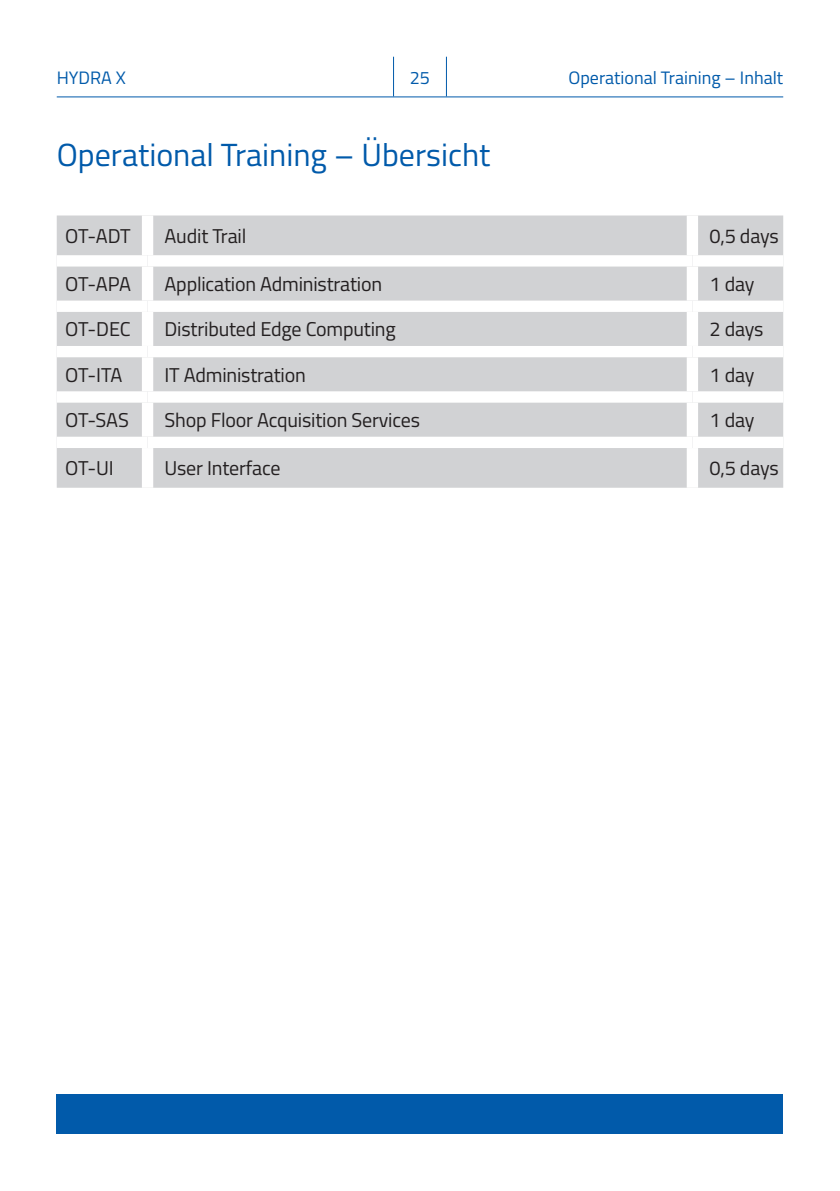
<style>
.page{position:relative;width:840px;height:1191px;background:#fff}
.page>*{position:absolute;margin:0;border:0;box-sizing:border-box;transform-origin:0 0}
.t1{font:32px "Titillium";color:#015aaa}
.t2{font:20px "Titillium";letter-spacing:-.01em;color:#231f20}
.t3{font:18px "Titillium";color:#015aaa}
</style>
<div class="page">
<hr style="left:57px;top:96px;width:725px;height:1px;background:#015aaa">
<hr style="left:393px;top:57px;width:1px;height:39px;background:#015aaa">
<hr style="left:445px;top:57px;width:1px;height:39px;background:#015aaa">
<div style="left:57px;top:1094px;width:725px;height:40px;background:#015aaa"></div>
<div style="left:57px;top:215px;width:725px;height:273px;background:#d1d2d4"></div>
<div style="left:57px;top:255px;width:90px;height:11px;background:#fff"></div>
<div style="left:147px;top:255px;width:545px;height:11px;background:#fff"></div>
<div style="left:692px;top:255px;width:90px;height:11px;background:#fff"></div>
<div style="left:57px;top:300px;width:90px;height:12px;background:#fff"></div>
<div style="left:147px;top:300px;width:545px;height:12px;background:#fff"></div>
<div style="left:692px;top:300px;width:90px;height:12px;background:#fff"></div>
<div style="left:57px;top:346px;width:90px;height:11px;background:#fff"></div>
<div style="left:147px;top:346px;width:545px;height:11px;background:#fff"></div>
<div style="left:692px;top:346px;width:90px;height:11px;background:#fff"></div>
<div style="left:57px;top:391px;width:90px;height:12px;background:#fff"></div>
<div style="left:147px;top:391px;width:545px;height:12px;background:#fff"></div>
<div style="left:692px;top:391px;width:90px;height:12px;background:#fff"></div>
<div style="left:57px;top:437px;width:90px;height:11px;background:#fff"></div>
<div style="left:147px;top:437px;width:545px;height:11px;background:#fff"></div>
<div style="left:692px;top:437px;width:90px;height:11px;background:#fff"></div>
<div style="left:142px;top:215px;width:11px;height:40px;background:#fff"></div>
<div style="left:686px;top:215px;width:11px;height:40px;background:#fff"></div>
<div style="left:142px;top:266px;width:11px;height:34px;background:#fff"></div>
<div style="left:686px;top:266px;width:11px;height:34px;background:#fff"></div>
<div style="left:142px;top:312px;width:11px;height:34px;background:#fff"></div>
<div style="left:686px;top:312px;width:11px;height:34px;background:#fff"></div>
<div style="left:142px;top:357px;width:11px;height:34px;background:#fff"></div>
<div style="left:686px;top:357px;width:11px;height:34px;background:#fff"></div>
<div style="left:142px;top:403px;width:11px;height:34px;background:#fff"></div>
<div style="left:686px;top:403px;width:11px;height:34px;background:#fff"></div>
<div style="left:142px;top:448px;width:11px;height:40px;background:#fff"></div>
<div style="left:686px;top:448px;width:11px;height:40px;background:#fff"></div>
<p class="t3" style="left:57px;top:65px;width:71px">HYDRA X</p>
<p class="t3" style="left:409px;top:65px;width:22px">25</p>
<p class="t3" style="left:568px;top:65px;width:216px">Operational Training – Inhalt</p>
<p class="t1" style="left:57px;top:131px;width:435px">Operational Training – Übersicht</p>
<p class="t2" style="left:65px;top:221px;width:67px">OT-ADT</p>
<p class="t2" style="left:164px;top:221px;width:83px">Audit Trail</p>
<p class="t2" style="left:709px;top:221px;width:71px">0,5 days</p>
<p class="t2" style="left:65px;top:269px;width:67px">OT-APA</p>
<p class="t2" style="left:164px;top:269px;width:219px">Application Administration</p>
<p class="t2" style="left:709px;top:269px;width:46px">1 day</p>
<p class="t2" style="left:65px;top:315px;width:67px">OT-DEC</p>
<p class="t2" style="left:164px;top:315px;width:232px">Distributed Edge Computing</p>
<p class="t2" style="left:709px;top:315px;width:55px">2 days</p>
<p class="t2" style="left:65px;top:360px;width:59px">OT-ITA</p>
<p class="t2" style="left:164px;top:360px;width:143px">IT Administration</p>
<p class="t2" style="left:709px;top:360px;width:46px">1 day</p>
<p class="t2" style="left:65px;top:405px;width:65px">OT-SAS</p>
<p class="t2" style="left:164px;top:405px;width:257px">Shop Floor Acquisition Services</p>
<p class="t2" style="left:709px;top:405px;width:46px">1 day</p>
<p class="t2" style="left:65px;top:454px;width:50px">OT-UI</p>
<p class="t2" style="left:164px;top:454px;width:117px">User Interface</p>
<p class="t2" style="left:709px;top:454px;width:71px">0,5 days</p>
</div>
